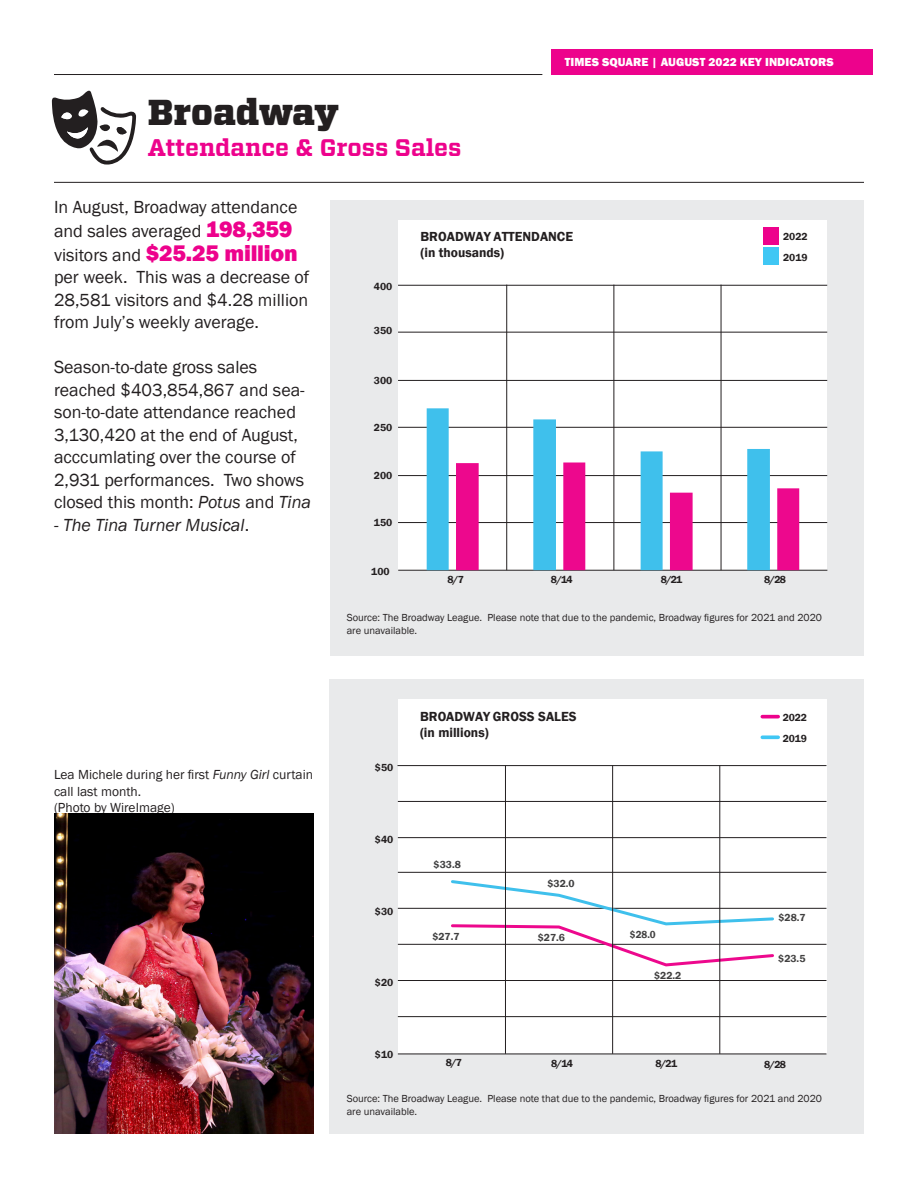
<style>
.page{position:relative;width:918px;height:1188px;background:#fff}
.page>*{position:absolute;margin:0;border:0;box-sizing:border-box;transform-origin:0 0}
.t1{font:900 36px "Vitesse";color:#231f20}
.t2{font:700 24px "Vitesse";color:#ed028c}
.body{font:800 23.25px "Franklin Gothic";letter-spacing:-.01em;color:#ed028c}
.body-2{font:18px/22.5px "Franklin Gothic";color:#231f20}
.body-3{font:italic 18px "Franklin Gothic";color:#231f20}
.t3{font:13.5px/16.5px "Franklin Gothic";color:#231f20}
.t4{font:600 13.5px/16.2px "Franklin Gothic";color:#231f20}
.t5{font:800 12px "Franklin Gothic";letter-spacing:.005em;color:#fff}
.t6{font:10.5px/12.6px "Franklin Gothic";color:#231f20}
.t7{font:600 10.5px/20.9px "Franklin Gothic";letter-spacing:-.01em;color:#231f20}
.t8{font:600 10.5px "Franklin Gothic";color:#414040}
.t9{font:600 10.5px "Franklin Gothic";color:#3e3e3f}
.t10{font:600 10.5px "Franklin Gothic";color:#414040;scale:.95 1}
.s1{font-weight:800;font-size:23.25px;color:#ed028c}
.s2{font-weight:400;font-size:18px;color:#231f20}
.s3{font-style:italic}
.s4{font-style:normal}
</style>
<div class="page">
<div style="left:330px;top:200px;width:534px;height:455px;background:#e9eaeb"></div>
<div style="left:399px;top:220px;width:428px;height:350px;background:#fff"></div>
<hr style="left:398px;top:522px;width:429px;height:1px;background:#231f20">
<hr style="left:398px;top:475px;width:429px;height:1px;background:#231f20">
<hr style="left:398px;top:427px;width:429px;height:1px;background:#231f20">
<hr style="left:398px;top:380px;width:429px;height:1px;background:#231f20">
<hr style="left:398px;top:332px;width:429px;height:1px;background:#231f20">
<hr style="left:398px;top:285px;width:429px;height:1px;background:#231f20">
<hr style="left:398px;top:570px;width:429px;height:1px;background:#231f20">
<div style="left:763px;top:227px;width:16px;height:18px;background:#ed028c"></div>
<div style="left:763px;top:248px;width:16px;height:17px;background:#40c7f4"></div>
<hr style="left:506px;top:285px;width:1px;height:285px;background:#231f20">
<hr style="left:614px;top:285px;width:1px;height:285px;background:#231f20">
<hr style="left:721px;top:285px;width:1px;height:285px;background:#231f20">
<svg style="left:427px;top:408px;width:343px;height:162px"></svg>
<svg style="left:456px;top:463px;width:343px;height:107px"></svg>
<div style="left:330px;top:679px;width:534px;height:455px;background:#e9eaeb"></div>
<div style="left:398px;top:699px;width:428px;height:355px;background:#fff"></div>
<hr style="left:398px;top:765px;width:428px;height:1px;background:#231f20">
<hr style="left:398px;top:1054px;width:428px;height:1px;background:#231f20">
<hr style="left:398px;top:1016px;width:428px;height:1px;background:#231f20">
<hr style="left:398px;top:980px;width:428px;height:1px;background:#231f20">
<hr style="left:398px;top:944px;width:428px;height:1px;background:#231f20">
<hr style="left:398px;top:908px;width:428px;height:1px;background:#231f20">
<hr style="left:398px;top:872px;width:428px;height:1px;background:#231f20">
<hr style="left:398px;top:837px;width:428px;height:1px;background:#231f20">
<hr style="left:398px;top:801px;width:428px;height:1px;background:#231f20">
<hr style="left:762px;top:715px;width:16px;height:3px;background:#ed028c">
<svg style="left:762px;top:735px;width:16px;height:4px"></svg>
<svg style="left:449px;top:878px;width:327px;height:90px"></svg>
<hr style="left:505px;top:765px;width:1px;height:289px;background:#231f20">
<hr style="left:612px;top:765px;width:1px;height:289px;background:#231f20">
<hr style="left:720px;top:765px;width:1px;height:289px;background:#231f20">
<svg style="left:52px;top:90px;width:84px;height:75px"></svg>
<div style="left:551px;top:49px;width:322px;height:26px;background:#ed028c"></div>
<hr style="left:54px;top:182px;width:810px;height:1px;background:#231f20">
<hr style="left:54px;top:74px;width:488px;height:1px;background:#231f20">
<img style="left:54px;top:813px;width:259px;height:321px">
<p class="t1" style="left:148px;top:88px;width:193px">Broadway</p>
<p class="t2" style="left:148px;top:132px;width:315px">Attendance &amp; Gross Sales</p>
<p class="t5" style="left:565px;top:55px;width:270px">TIMES SQUARE | AUGUST 2022 KEY INDICATORS</p>
<p class="body-2" style="left:54px;top:195px;width:245px;line-height:24px">In August, Broadway attendance and sales averaged <span class="s1">198,359</span></p>
<p class="body" style="left:54px;top:238px;width:245px"><span class="s2">visitors and</span> $25.25 million</p>
<p class="body-2" style="left:54px;top:266px;width:257px;text-align:justify">per week. This was a decrease of 28,581 visitors and $4.28 million from July’s weekly average.</p>
<p class="body-2" style="left:54px;top:356px;width:259px">Season-to-date gross sales reached $403,854,867 and sea&shy;son-to-date attendance reached<br>3,130,420 at the end of August, acccumlating over the course of<br>2,931 performances. Two shows closed this month: <span class="s3">Potus</span> and <span class="s3">Tina</span></p>
<p class="body-3" style="left:54px;top:513px;width:197px">- The Tina Turner Musical<span class="s4">.</span></p>
<p class="t3" style="left:54px;top:767px;width:261px">Lea Michele during her first <span class="s3">Funny Girl</span> curtain call last month.</p>
<p class="t3" style="left:54px;top:800px;width:122px">(Photo by WireImage)</p>
<p class="t7" style="left:374px;top:276px;width:20px">400</p>
<p class="t7" style="left:374px;top:320px;width:20px">350</p>
<p class="t7" style="left:374px;top:370px;width:20px">300</p>
<p class="t7" style="left:374px;top:417px;width:20px">250</p>
<p class="t7" style="left:374px;top:465px;width:20px">200</p>
<p class="t7" style="left:374px;top:512px;width:20px">150</p>
<p class="t7" style="left:371px;top:561px;width:20px">100</p>
<p class="t4" style="left:421px;top:229px;width:154px">BROADWAY ATTENDANCE (in thousands)</p>
<p class="t7" style="left:783px;top:227px;width:26px">2022<br>2019</p>
<p class="t7" style="left:448px;top:569px;width:18px">8/7</p>
<p class="t7" style="left:551px;top:569px;width:23px">8/14</p>
<p class="t7" style="left:661px;top:569px;width:23px">8/21</p>
<p class="t7" style="left:764px;top:569px;width:23px">8/28</p>
<p class="t7" style="left:447px;top:603px;width:18px">8/7</p>
<p class="t7" style="left:551px;top:603px;width:23px">8/14</p>
<p class="t7" style="left:660px;top:603px;width:23px">8/21</p>
<p class="t7" style="left:764px;top:603px;width:23px">8/28</p>
<p class="t6" style="left:347px;top:612px;width:477px">Source: The Broadway League. Please note that due to the pandemic, Broadway figures for 2021 and 2020 are unavailable.</p>
<p class="t7" style="left:375px;top:757px;width:20px">$50</p>
<p class="t7" style="left:375px;top:829px;width:20px">$40</p>
<p class="t7" style="left:375px;top:901px;width:20px">$30</p>
<p class="t7" style="left:375px;top:973px;width:20px">$20</p>
<p class="t7" style="left:375px;top:1044px;width:20px">$10</p>
<p class="t4" style="left:420px;top:709px;width:158px">BROADWAY GROSS SALES (in millions)</p>
<p class="t9" style="left:434px;top:858px;width:29px">$33.8</p>
<p class="t9" style="left:547px;top:877px;width:29px">$32.0</p>
<p class="t9" style="left:432px;top:930px;width:29px">$27.7</p>
<p class="t8" style="left:538px;top:931px;width:29px">$27.6</p>
<p class="t10" style="left:630px;top:928px;width:29px">$28.0</p>
<p class="t8" style="left:654px;top:969px;width:29px">$22.2</p>
<p class="t7" style="left:783px;top:707px;width:26px">2022<br>2019</p>
<p class="t8" style="left:778px;top:911px;width:29px">$28.7</p>
<p class="t8" style="left:778px;top:952px;width:29px">$23.5</p>
<p class="t7" style="left:446px;top:1053px;width:18px">8/7</p>
<p class="t7" style="left:551px;top:1053px;width:23px">8/14</p>
<p class="t7" style="left:655px;top:1053px;width:23px">8/21</p>
<p class="t7" style="left:764px;top:1054px;width:23px">8/28</p>
<p class="t6" style="left:347px;top:1092px;width:477px">Source: The Broadway League. Please note that due to the pandemic, Broadway figures for 2021 and 2020 are unavailable.</p>
</div>
